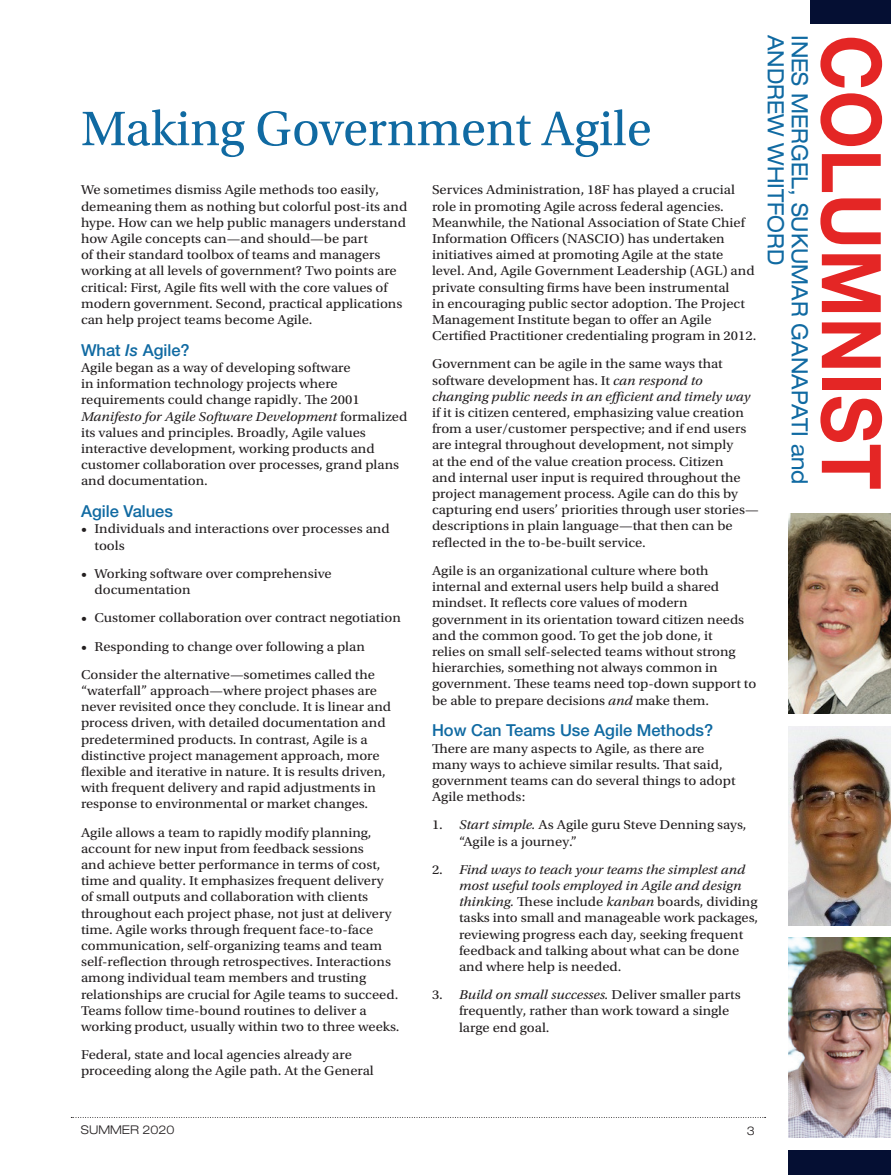
<style>
.page{position:relative;width:891px;height:1175px;background:#fff}
.page>*{position:absolute;margin:0;border:0;box-sizing:border-box;transform-origin:0 0}
.t1{font:700 82.5px "Helvetica Neue LT Std";color:#e42625;scale:.91 1}
.headline_A_line_2{font:51px "Utopia Std";color:#106aa2}
.t2{font:expanded 22.5px "Helvetica Neue LT Std";color:#106aa2;scale:.91 1}
.Subhead_1{font:500 16.5px "Helvetica Neue LT Std";color:#106aa2}
.text_space_before{font:13.5px/16.2px "Utopia Std";color:#231f20;scale:1.08 1}
.bullets{font:13.5px/16.2px "Utopia Std";color:#231f20;scale:1.08 1}
.text_no_space_before{font:13.5px/16.2px "Utopia Std";color:#231f20;scale:1.08 1}
.t3{font:300 expanded 12px "Helvetica Neue LT Std";color:#231f20}
.s1{font-style:italic}
</style>
<div class="page">
<div style="left:810px;top:0;width:81px;height:24px;background:#050f33"></div>
<svg style="left:71px;top:1117px;width:695px;height:1px"></svg>
<div style="left:788px;top:1150px;width:103px;height:24px;background:#050f33"></div>
<img style="left:788px;top:513px;width:103px;height:201px">
<img style="left:788px;top:727px;width:103px;height:199px">
<img style="left:788px;top:937px;width:103px;height:200px">
<p class="headline_A_line_2" style="left:81px;top:101px;width:572px">Making Government Agile</p>
<p class="text_space_before" style="left:81px;top:182px;width:304px">We sometimes dismiss Agile methods too easily, demeaning them as nothing but colorful post-its and hype. How can we help public managers understand how Agile concepts can—and should—be part<br>of their standard toolbox of teams and managers working at all levels of government? Two points are critical: First, Agile fits well with the core values of modern government. Second, practical applications can help project teams become Agile.</p>
<p class="Subhead_1" style="left:81px;top:340px;width:110px">What <span class="s1">Is</span> Agile?</p>
<p class="text_no_space_before" style="left:81px;top:360px;width:304px">Agile began as a way of developing software<br>in information technology projects where requirements could change rapidly. The 2001<br><span class="s1">Manifesto for Agile Software Development</span> formalized its values and principles. Broadly, Agile values interactive development, working products and customer collaboration over processes, grand plans and documentation.</p>
<p class="Subhead_1" style="left:81px;top:501px;width:94px">Agile Values</p>
<p class="bullets" style="left:94px;top:521px;width:275px;text-indent:-14px">• Individuals and interactions over processes and tools</p>
<p class="bullets" style="left:94px;top:565px;width:221px;text-indent:-14px">• Working software over comprehensive documentation</p>
<p class="bullets" style="left:81px;top:610px;width:298px">• Customer collaboration over contract negotiation</p>
<p class="bullets" style="left:81px;top:638px;width:264px">• Responding to change over following a plan</p>
<p class="text_space_before" style="left:81px;top:666px;width:289px">Consider the alternative—sometimes called the “waterfall” approach—where project phases are never revisited once they conclude. It is linear and process driven, with detailed documentation and predetermined products. In contrast, Agile is a distinctive project management approach, more flexible and iterative in nature. It is results driven, with frequent delivery and rapid adjustments in response to environmental or market changes.</p>
<p class="text_space_before" style="left:81px;top:824px;width:296px">Agile allows a team to rapidly modify planning, account for new input from feedback sessions<br>and achieve better performance in terms of cost, time and quality. It emphasizes frequent delivery<br>of small outputs and collaboration with clients throughout each project phase, not just at delivery time. Agile works through frequent face-to-face communication, self-organizing teams and team self-reflection through retrospectives. Interactions among individual team members and trusting relationships are crucial for Agile teams to succeed.<br>Teams follow time-bound routines to deliver a working product, usually within two to three weeks.</p>
<p class="text_space_before" style="left:81px;top:1047px;width:273px">Federal, state and local agencies already are proceeding along the Agile path. At the General</p>
<p class="text_space_before" style="left:432px;top:182px;width:302px">Services Administration, 18F has played a crucial role in promoting Agile across federal agencies.<br>Meanwhile, the National Association of State Chief Information Officers (NASCIO) has undertaken initiatives aimed at promoting Agile at the state level. And, Agile Government Leadership (AGL) and private consulting firms have been instrumental<br>in encouraging public sector adoption. The Project Management Institute began to offer an Agile Certified Practitioner credentialing program in 2012.</p>
<p class="text_space_before" style="left:432px;top:356px;width:304px">Government can be agile in the same ways that software development has. It <span class="s1">can respond to changing public needs in an efficient and timely way </span>if it is citizen centered, emphasizing value creation from a user/customer perspective; and if end users are integral throughout development, not simply<br>at the end of the value creation process. Citizen<br>and internal user input is required throughout the project management process. Agile can do this by capturing end users’ priorities through user stories— descriptions in plain language—that then can be reflected in the to-be-built service.</p>
<p class="text_space_before" style="left:432px;top:562px;width:302px">Agile is an organizational culture where both internal and external users help build a shared mindset. It reflects core values of modern government in its orientation toward citizen needs and the common good. To get the job done, it<br>relies on small self-selected teams without strong hierarchies, something not always common in government. These teams need top-down support to be able to prepare decisions <span class="s1">and</span> make them.</p>
<p class="Subhead_1" style="left:432px;top:720px;width:283px">How Can Teams Use Agile Methods?</p>
<p class="text_no_space_before" style="left:432px;top:740px;width:283px">There are many aspects to Agile, as there are many ways to achieve similar results. That said, government teams can do several things to adopt Agile methods:</p>
<p class="bullets" style="left:459px;top:817px;width:268px;text-indent:-27px">1. <span class="s1">Start simple.</span> As Agile guru Steve Denning says, “Agile is a journey.”</p>
<p class="bullets" style="left:459px;top:861px;width:278px;text-indent:-27px">2. <span class="s1">Find ways to teach your teams the simplest and most useful tools employed in Agile and design thinking.</span> These include <span class="s1">kanban</span> boards, dividing tasks into small and manageable work packages, reviewing progress each day, seeking frequent feedback and talking about what can be done and where help is needed.</p>
<p class="bullets" style="left:459px;top:987px;width:262px;text-indent:-27px">3. <span class="s1">Build on small successes.</span> Deliver smaller parts frequently, rather than work toward a single large end goal.</p>
<p class="t2" style="left:790px;top:35px;width:254px;rotate:90deg">ANDREW WHITFORD</p>
<p class="t2" style="left:814px;top:35px;width:495px;rotate:90deg">INES MERGEL, SUKUMAR GANAPATI and</p>
<p class="t1" style="left:902px;top:35px;width:501px;rotate:90deg">COLUMNIST</p>
<p class="t3" style="left:81px;top:1122px;width:95px">SUMMER 2020</p>
<p class="t3" style="left:747px;top:1123px;width:10px">3</p>
</div>
